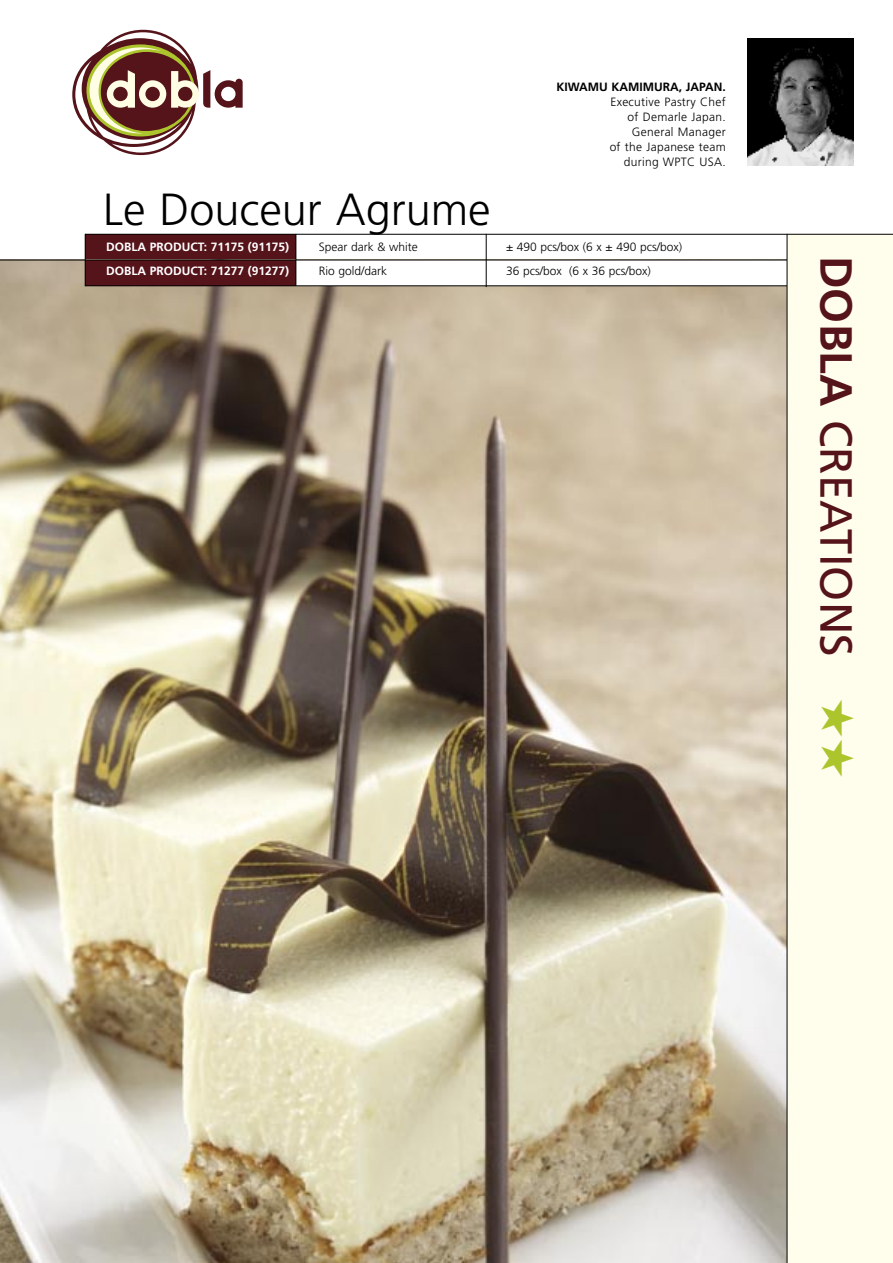
<style>
.page{position:relative;width:893px;height:1263px;background:#fff}
.page>*{position:absolute;margin:0;border:0;box-sizing:border-box;transform-origin:0 0}
.t1{font:45px "Frutiger";color:#55131a}
.t2{font:300 45px "Frutiger";color:#000}
.t3{font:300 12px "Frutiger";letter-spacing:.025em;color:#000}
.t4{font:300 12px "Frutiger";color:#000}
.t5{font:700 12px "Frutiger";color:#fff}
.t6{font:700 12px "Frutiger";color:#000}
.s1{font-weight:700}
.s2{color:#adc52d}
</style>
<div class="page">
<div style="left:85px;top:234px;width:211px;height:26px;background:#55131a"></div>
<img style="left:0;top:261px;width:787px;height:1002px">
<div style="left:787px;top:234px;width:106px;height:1029px;background:#fffdec"></div>
<svg style="left:72px;top:30px;width:171px;height:125px"></svg>
<hr style="left:85px;top:234px;width:808px;height:1px;background:#000">
<div style="left:85px;top:260px;width:211px;height:26px;background:#55131a"></div>
<hr style="left:85px;top:234px;width:1px;height:52px;background:#000">
<div style="left:296px;top:260px;width:491px;height:26px;background:#fff"></div>
<hr style="left:85px;top:285px;width:702px;height:1px;background:#000">
<hr style="left:486px;top:234px;width:1px;height:53px;background:#000">
<hr style="left:787px;top:234px;width:1px;height:1029px;background:#000">
<hr style="left:296px;top:234px;width:1px;height:52px;background:#000">
<hr style="left:0;top:260px;width:787px;height:1px;background:#000">
<img style="left:747px;top:38px;width:106px;height:128px">
<p class="t2" style="left:103px;top:184px;width:389px">Le Douceur Agrume</p>
<p class="t6" style="left:556px;top:80px;width:171px">KIWAMU KAMIMURA, JAPAN.</p>
<p class="t3" style="left:610px;top:95px;width:117px">Executive Pastry Chef</p>
<p class="t3" style="left:628px;top:110px;width:100px">of Demarle Japan.</p>
<p class="t3" style="left:632px;top:125px;width:95px">General Manager</p>
<p class="t3" style="left:610px;top:140px;width:118px">of the Japanese team</p>
<p class="t3" style="left:624px;top:155px;width:103px">during WPTC USA.</p>
<p class="t5" style="left:106px;top:240px;width:184px">DOBLA PRODUCT: 71175 (91175)</p>
<p class="t4" style="left:319px;top:240px;width:101px">Spear dark &amp; white</p>
<p class="t4" style="left:506px;top:240px;width:178px">± 490 pcs/box (6 x ± 490 pcs/box)</p>
<p class="t5" style="left:106px;top:264px;width:184px">DOBLA PRODUCT: 71277 (91277)</p>
<p class="t4" style="left:319px;top:264px;width:70px">Rio gold/dark</p>
<p class="t4" style="left:506px;top:264px;width:146px">36 pcs/box (6 x 36 pcs/box)</p>
<p class="t1" style="left:862px;top:256px;width:524px;rotate:90deg"><span class="s1">DOBLA</span> CREATIONS <span class="s2">★★</span></p>
</div>
